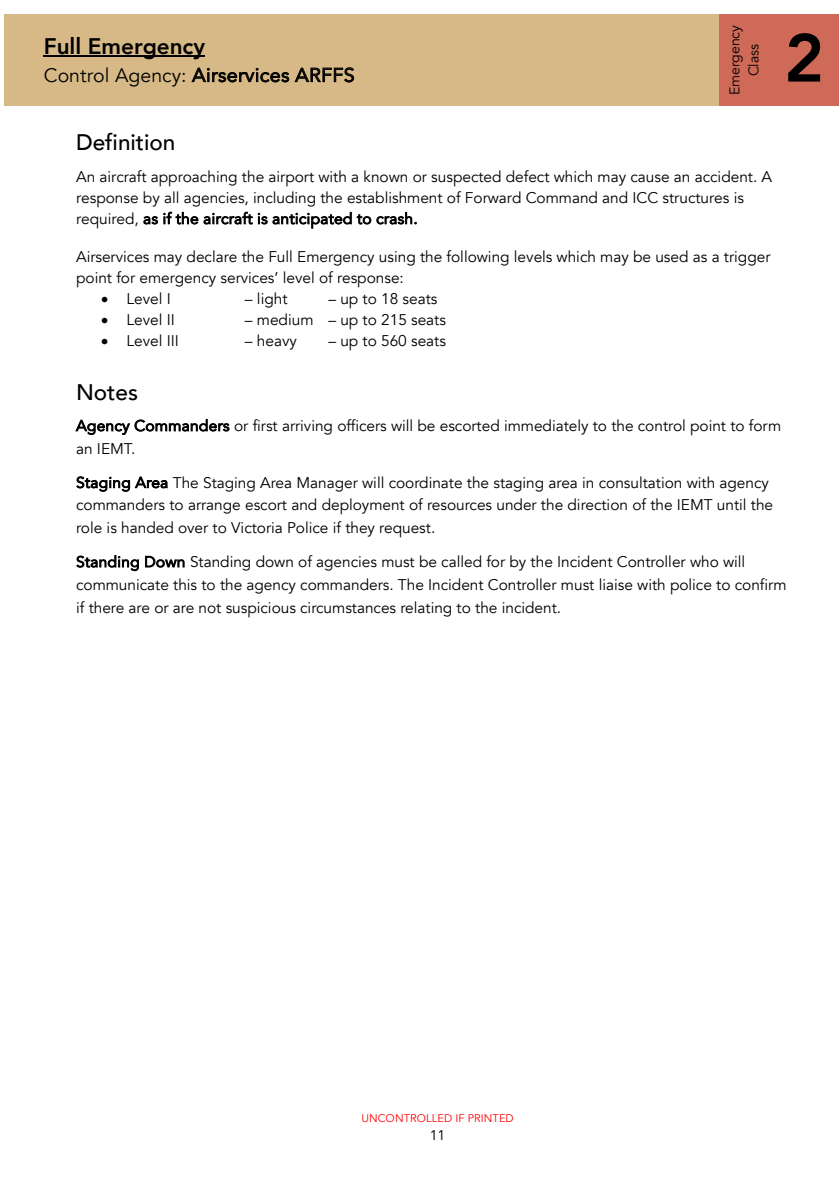
<style>
.page{position:relative;width:840px;height:1191px;background:#fff}
.page>*{position:absolute;margin:0;border:0;box-sizing:border-box;transform-origin:0 0}
.t1{font:800 67.2px "Avenir";color:#000}
.t2{font:500 22.6px "Avenir";letter-spacing:-.005em;color:#000}
.t3{font:800 22.6px "Avenir";letter-spacing:-.005em;color:#000}
.t4{font:19.2px "Avenir";letter-spacing:.025em;color:#000}
.t5{font:15.4px/22.6px "Avenir";color:#000}
.t6{font:15.2px "Avenir";letter-spacing:.02em;color:#000}
.t7{font:14.2px/19.2px "Avenir";letter-spacing:-.005em;color:#000;text-align:center}
.t8{font:11px "Avenir";letter-spacing:.005em;color:#f00}
.s1{font-size:19.4px}
.s2{font-size:15.4px}
.s3{font-size:15.2px}
</style>
<div class="page">
<div style="left:4px;top:14px;width:377px;height:92px;background:#d6b986"></div>
<hr style="left:44px;top:56px;width:161px;height:1px;background:#000">
<div style="left:381px;top:14px;width:338px;height:92px;background:#d6b986"></div>
<div style="left:719px;top:14px;width:50px;height:92px;background:#ce6a57"></div>
<div style="left:769px;top:14px;width:69px;height:92px;background:#ce6a57"></div>
<p class="t3" style="left:44px;top:29px;width:163px">Full Emergency</p>
<p class="t4" style="left:44px;top:64px;width:312px"><span class="s1">Control Agency:</span> Airservices ARFFS</p>
<p class="t7" style="left:724px;top:95px;width:72px;rotate:-90deg">Emergency<br>Class</p>
<p class="t1" style="left:783px;top:6px;width:41px">2</p>
<p class="t2" style="left:76px;top:123px;width:101px">Definition</p>
<p class="t5" style="left:76px;top:166px;width:697px;line-height:21.2px">An aircraft approaching the airport with a known or suspected defect which may cause an accident. A response by all agencies, including the establishment of Forward Command and ICC structures is</p>
<p class="t6" style="left:76px;top:209px;width:343px"><span class="s2">required,</span> as if the aircraft is anticipated to crash.</p>
<p class="t5" style="left:76px;top:246px;width:695px;line-height:21.2px">Airservices may declare the Full Emergency using the following levels which may be used as a trigger point for emergency services’ level of response:</p>
<p class="t5" style="left:101px;top:288px;width:71px">• Level I</p>
<p class="t5" style="left:245px;top:288px;width:44px">– light</p>
<p class="t5" style="left:328px;top:288px;width:110px">– up to 18 seats</p>
<p class="t5" style="left:101px;top:308px;width:75px">• Level II</p>
<p class="t5" style="left:245px;top:308px;width:202px">– medium – up to 215 seats</p>
<p class="t5" style="left:101px;top:330px;width:79px">• Level III</p>
<p class="t5" style="left:245px;top:330px;width:53px">– heavy</p>
<p class="t5" style="left:328px;top:330px;width:119px">– up to 560 seats</p>
<p class="t2" style="left:76px;top:372px;width:63px">Notes</p>
<p class="t5" style="left:76px;top:415px;width:706px"><span class="s3">Agency Commanders</span> or first arriving officers will be escorted immediately to the control point to form an IEMT.</p>
<p class="t5" style="left:76px;top:471px;width:698px"><span class="s3">Staging Area</span> The Staging Area Manager will coordinate the staging area in consultation with agency commanders to arrange escort and deployment of resources under the direction of the IEMT until the role is handed over to Victoria Police if they request.</p>
<p class="t5" style="left:76px;top:551px;width:711px"><span class="s3">Standing Down</span> Standing down of agencies must be called for by the Incident Controller who will communicate this to the agency commanders. The Incident Controller must liaise with police to confirm if there are or are not suspicious circumstances relating to the incident.</p>
<p class="t8" style="left:361px;top:1111px;width:154px">UNCONTROLLED IF PRINTED</p>
<p class="t7" style="left:429px;top:1126px;width:17px">11</p>
</div>
